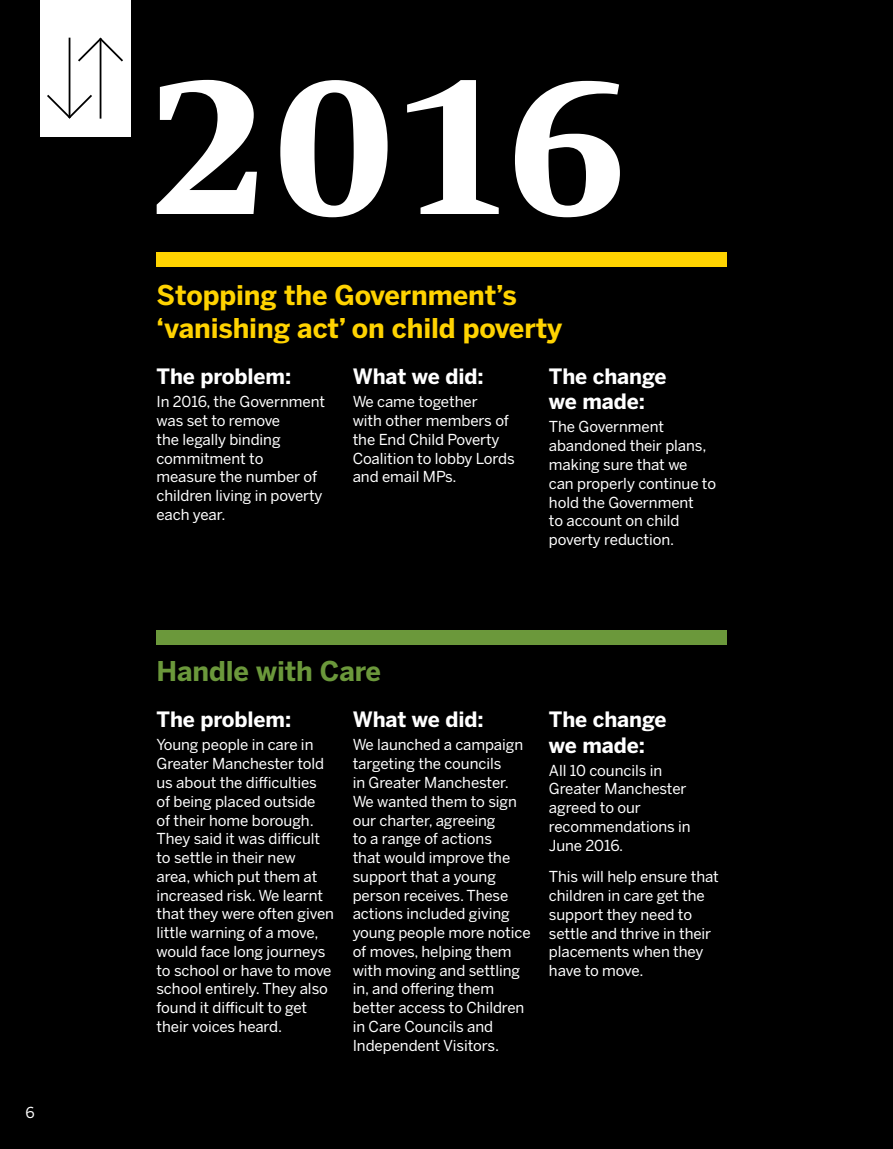
<style>
.page{position:relative;width:893px;height:1149px;background:#fff}
.page>*{position:absolute;margin:0;border:0;box-sizing:border-box;transform-origin:0 0}
.t1{font:800 203.1px "Swift Com";color:#fff}
.t2{font:700 27px/32.4px "Benton Sans";letter-spacing:-.005em;color:#ffd300}
.t3{font:700 27px "Benton Sans";letter-spacing:-.005em;color:#6b983b}
.t4{font:700 21px/25.2px "Benton Sans";letter-spacing:-.005em;color:#fff}
.t5{font:15px/18.8px "Benton Sans";letter-spacing:-.005em;color:#fff}
</style>
<div class="page">
<div style="left:0;top:0;width:893px;height:1148px;background:#000"></div>
<div style="left:156px;top:252px;width:571px;height:15px;background:#ffd300"></div>
<div style="left:156px;top:629px;width:571px;height:15px;background:#6b983b"></div>
<div style="left:40px;top:0;width:90px;height:136px;background:#fff"></div>
<svg style="left:78px;top:22px;width:53px;height:41px"></svg>
<hr style="left:100px;top:39px;width:1px;height:80px;background:#000">
<svg style="left:40px;top:93px;width:58px;height:44px"></svg>
<hr style="left:69px;top:38px;width:1px;height:79px;background:#000">
<p class="t5" style="left:26px;top:1102px;width:11px">6</p>
<h1 class="t1" style="left:151px;top:20px;width:477px">2016</h1>
<h2 class="t2" style="left:156px;top:279px;width:407px">Stopping the Government’s ‘vanishing act’ on child poverty</h2>
<h3 class="t4" style="left:156px;top:363px;width:136px">The problem:</h3>
<p class="t5" style="left:156px;top:392px;width:170px">In 2016, the Government was set to remove<br>the legally binding commitment to measure the number of children living in poverty each year.</p>
<h3 class="t4" style="left:353px;top:363px;width:132px">What we did:</h3>
<p class="t5" style="left:353px;top:392px;width:163px">We came together<br>with other members of the End Child Poverty<br>Coalition to lobby Lords and email MPs.</p>
<h3 class="t4" style="left:549px;top:363px;width:119px">The change we made:</h3>
<p class="t5" style="left:549px;top:417px;width:169px">The Government abandoned their plans, making sure that we can properly continue to hold the Government<br>to account on child poverty reduction.</p>
<h2 class="t3" style="left:156px;top:654px;width:226px">Handle with Care</h2>
<h3 class="t4" style="left:156px;top:706px;width:136px">The problem:</h3>
<p class="t5" style="left:156px;top:735px;width:179px">Young people in care in<br>Greater Manchester told us about the difficulties of being placed outside<br>of their home borough.<br>They said it was difficult to settle in their new<br>area, which put them at increased risk. We learnt that they were often given little warning of a move, would face long journeys to school or have to move school entirely. They also found it difficult to get their voices heard.</p>
<h3 class="t4" style="left:353px;top:706px;width:132px">What we did:</h3>
<p class="t5" style="left:353px;top:735px;width:179px">We launched a campaign targeting the councils<br>in Greater Manchester.<br>We wanted them to sign our charter, agreeing<br>to a range of actions<br>that would improve the support that a young person receives. These actions included giving young people more notice of moves, helping them with moving and settling in, and offering them better access to Children in Care Councils and<br>Independent Visitors.</p>
<h3 class="t4" style="left:549px;top:706px;width:119px">The change we made:</h3>
<p class="t5" style="left:549px;top:760px;width:143px">All 10 councils in<br>Greater Manchester agreed to our recommendations in<br>June 2016.</p>
<p class="t5" style="left:549px;top:867px;width:172px">This will help ensure that children in care get the support they need to settle and thrive in their placements when they have to move.</p>
</div>
